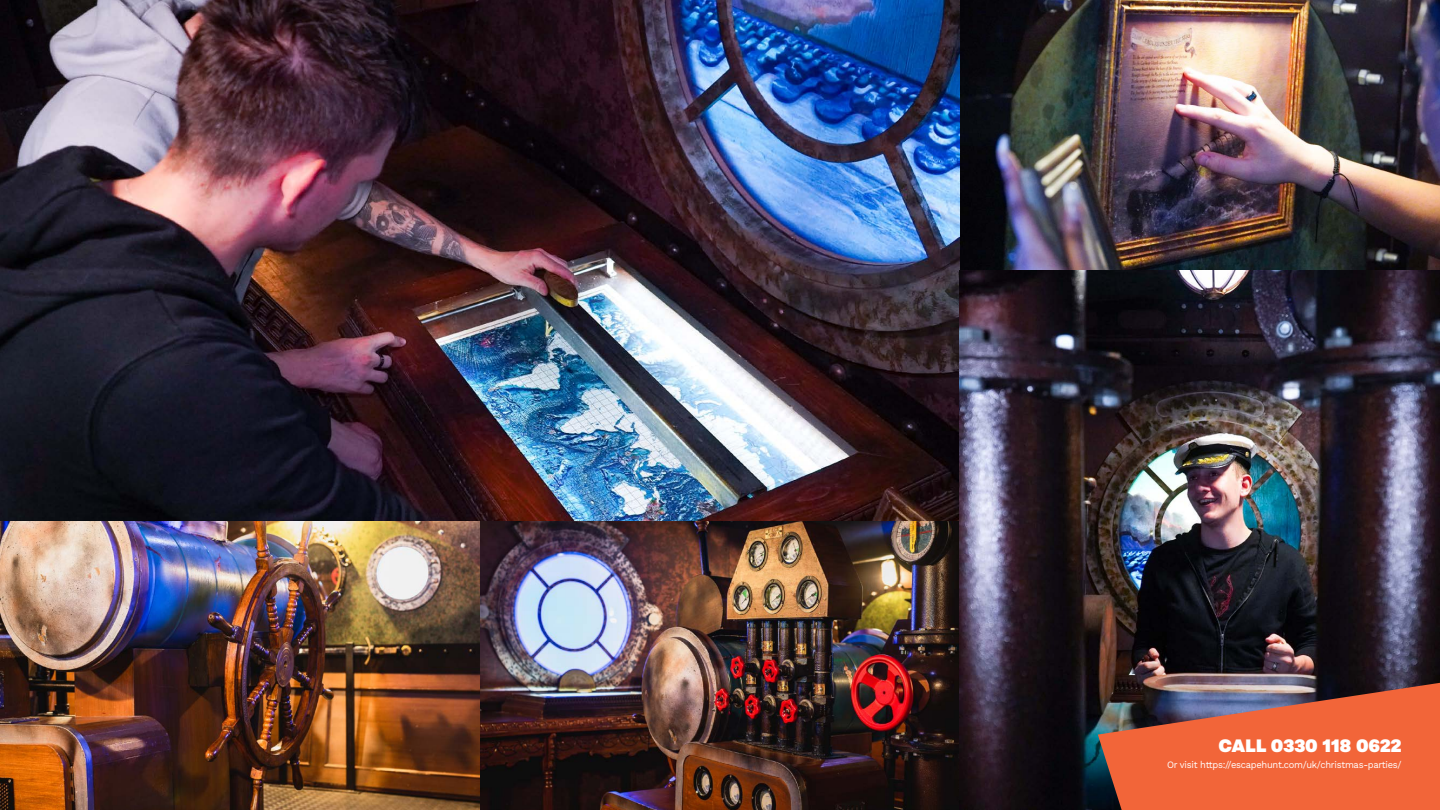
<style>
.page{position:relative;width:1440px;height:810px;background:#fff}
.page>*{position:absolute;margin:0;border:0;box-sizing:border-box;transform-origin:0 0}
.t1{font:900 22.5px "Nitti Grotesk";color:#fff}
.t2{font:300 13.5px "Work Sans";color:#fff}
.t3{font:9.75px "Work Sans";letter-spacing:-.03em;color:#fff;scale:.96 1}
</style>
<div class="page">
<img style="left:0;top:0;width:960px;height:521px">
<img style="left:0;top:521px;width:960px;height:289px">
<img style="left:960px;top:0;width:480px;height:810px">
<svg style="left:1098px;top:683px;width:342px;height:127px;background:#cd6041"></svg>
<h1 class="t1" style="left:1219px;top:732px;width:185px">CALL 0330 118 0622</h1>
<p class="t3" style="left:1167px;top:757px;width:246px">Or visit https://escapehunt.com/uk/christmas-parties/</p>
<h2 class="t2" style="left:1375px;top:761px;width:14px">15</h2>
</div>
